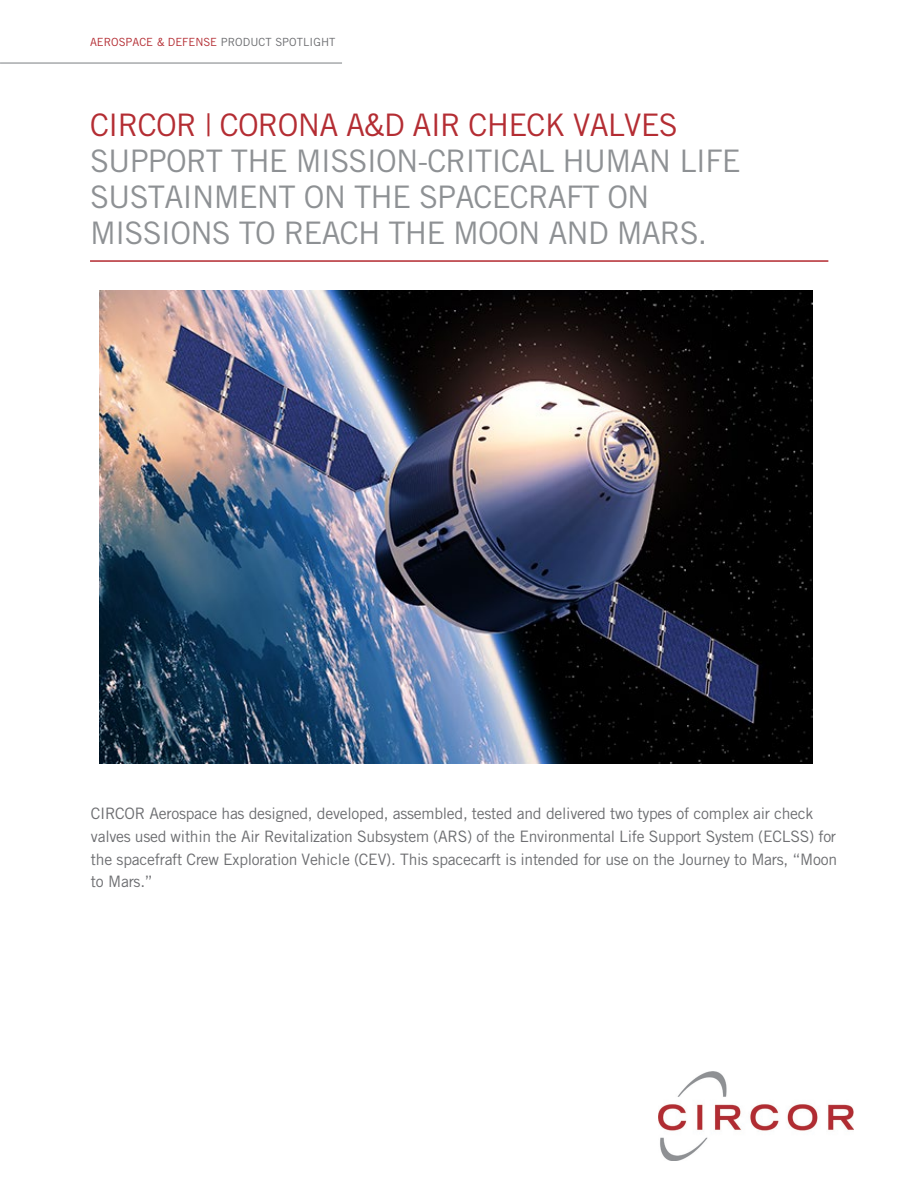
<style>
.page{position:relative;width:918px;height:1188px;background:#fff}
.page>*{position:absolute;margin:0;border:0;box-sizing:border-box;transform-origin:0 0}
.t1{font:31.05px/36px "Trade Gothic LT Std";letter-spacing:-.025em;color:#8e9194}
.t2{font:15.75px/22.6px "Trade Gothic LT Std";letter-spacing:-.015em;color:#6d6e71}
.t3{font:11.25px "Trade Gothic LT Std";letter-spacing:.005em;color:#b42d33}
.s1{color:#6d6e71}
.s2{color:#b42d33}
</style>
<div class="page">
<hr style="left:90px;top:260px;width:738px;height:2px;background:#b42d33">
<hr style="left:0;top:62px;width:342px;height:2px;background:#8e9194">
<img style="left:99px;top:291px;width:714px;height:472px">
<img style="left:659px;top:1071px;width:194px;height:89px">
<p class="t3" style="left:90px;top:35px;width:247px">AEROSPACE &amp; DEFENSE <span class="s1">PRODUCT SPOTLIGHT</span></p>
<h2 class="t1" style="left:90px;top:106px;width:652px"><span class="s2">CIRCOR | CORONA A&amp;D AIR CHECK VALVES </span>SUPPORT THE MISSION-CRITICAL HUMAN LIFE SUSTAINMENT ON THE SPACECRAFT ON MISSIONS TO REACH THE MOON AND MARS.</h2>
<p class="t2" style="left:91px;top:802px;width:748px">CIRCOR Aerospace has designed, developed, assembled, tested and delivered two types of complex air check valves used within the Air Revitalization Subsystem (ARS) of the Environmental Life Support System (ECLSS) for the spacefraft Crew Exploration Vehicle (CEV). This spacecarft is intended for use on the Journey to Mars, “Moon to Mars.”</p>
</div>
